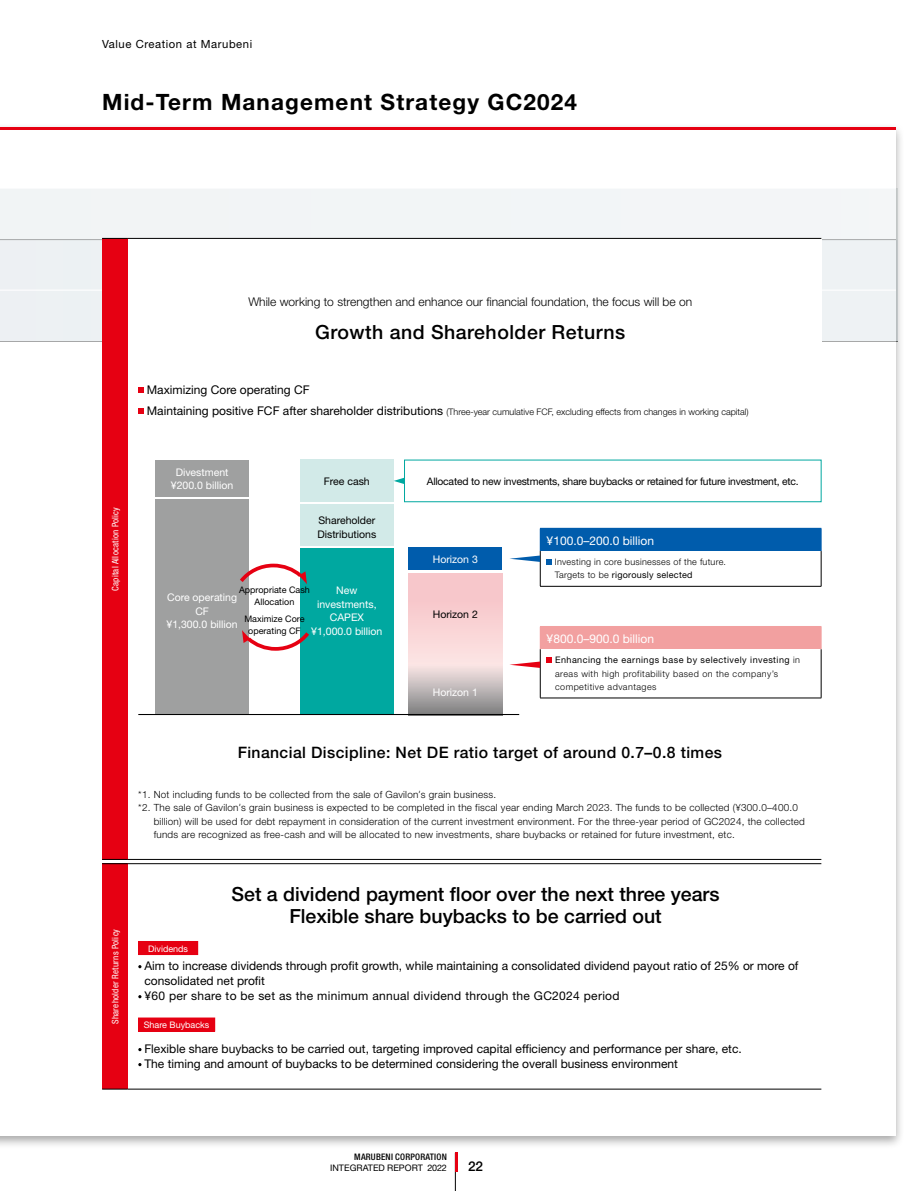
<style>
.page{position:relative;width:915px;height:1191px;background:#fff}
.page>*{position:absolute;margin:0;border:0;box-sizing:border-box;transform-origin:0 0}
.t1{font:700 22.5px "Helvetica Neue LT Std";letter-spacing:.05em;color:#000}
.t2{font:500 19.5px/22.5px "Helvetica Neue LT Std";color:#000;text-align:center}
.t3{font:500 19.5px "Helvetica Neue LT Std";letter-spacing:.025em;color:#000}
.t4{font:500 15.75px "Helvetica Neue LT Std";letter-spacing:.025em;color:#000}
.t5{font:500 13.5px "Helvetica Neue LT Std";color:#000}
.t6{font:12px/15px "Helvetica Neue LT Std";color:#000}
.t7{font:300 12px "Helvetica Neue LT Std";color:#000}
.t8{font:12px "Helvetica Neue LT Std";color:#fff}
.t9{font:11.25px "Helvetica Neue LT Std";letter-spacing:.05em;color:#000}
.t10{font:10.5px/13.5px "Helvetica Neue LT Std";color:#fff;text-align:center}
.t11{font:10.5px/13.5px "Helvetica Neue LT Std";color:#000}
.t12{font:10.35px "Helvetica Neue LT Std";letter-spacing:-.02em;color:#000}
.t13{font:300 9.9px "Helvetica Neue LT Std";letter-spacing:.025em;color:#000}
.t14{font:300 9px "Helvetica Neue LT Std";color:#000}
.t15{font:300 9px/13.5px "Helvetica Neue LT Std";letter-spacing:.05em;color:#000}
.t16{font:9px/12px "Helvetica Neue LT Std";color:#000;text-align:center}
.t17{font:300 9px/13.5px "Helvetica Neue LT Std";letter-spacing:.03em;color:#000}
.t18{font:condensed 9px "Helvetica Neue LT Std";letter-spacing:.025em;color:#fff}
.t19{font:9px "Helvetica Neue LT Std";color:#fff}
.t20{font:500 condensed 9px "Helvetica Neue LT Std";letter-spacing:.025em;color:#000}
.s1{font-weight:400;font-size:12px}
.s2{font-weight:400}
.s3{font-family:"PUD Shin Go Pr 6 N";font-size:9px}
</style>
<div class="page">
<div style="left:0;top:123px;width:904px;height:1026px;background:#000;opacity:.35"></div>
<div style="left:0;top:128px;width:895px;height:1007px;background:#fff"></div>
<div style="left:0;top:189px;width:895px;height:50px;background:#f2f5f6"></div>
<div style="left:0;top:240px;width:895px;height:101px;background:#edf1f3"></div>
<hr style="left:0;top:289px;width:895px;height:2px;background:#fff">
<hr style="left:0;top:341px;width:895px;height:1px;background:#000">
<hr style="left:0;top:239px;width:895px;height:1px;background:#000">
<hr style="left:0;top:128px;width:895px;height:2px;background:#e60012">
<div style="left:102px;top:238px;width:26px;height:621px;background:#e60012"></div>
<div style="left:128px;top:238px;width:693px;height:621px;background:#fff"></div>
<svg style="left:47px;top:189px;width:101px;height:101px"></svg>
<hr style="left:128px;top:238px;width:693px;height:1px;background:#000">
<hr style="left:128px;top:859px;width:693px;height:1px;background:#000">
<div style="left:102px;top:863px;width:26px;height:226px;background:#e60012"></div>
<svg style="left:102px;top:859px;width:26px;height:5px"></svg>
<hr style="left:128px;top:863px;width:693px;height:1px;background:#000">
<svg style="left:102px;top:1088px;width:26px;height:1px"></svg>
<hr style="left:128px;top:1088px;width:693px;height:1px;background:#000">
<div style="left:138px;top:941px;width:60px;height:13px;background:#e60012"></div>
<div style="left:138px;top:1018px;width:77px;height:13px;background:#e60012"></div>
<div style="left:138px;top:1017px;width:77px;height:14px;border:1px solid #e60012"></div>
<svg style="left:138px;top:387px;width:5px;height:5px"></svg>
<svg style="left:138px;top:409px;width:5px;height:5px"></svg>
<svg style="left:408px;top:573px;width:94px;height:141px;background:#e3c7c8"></svg>
<div style="left:408px;top:547px;width:94px;height:23px;background:#005cac"></div>
<div style="left:155px;top:499px;width:94px;height:216px;background:#9fa0a0"></div>
<div style="left:155px;top:460px;width:94px;height:37px;background:#9fa0a0"></div>
<div style="left:300px;top:548px;width:93px;height:167px;background:#00a8a0"></div>
<div style="left:300px;top:460px;width:93px;height:42px;background:#d2eae8"></div>
<div style="left:300px;top:504px;width:93px;height:42px;background:#d2eae8"></div>
<svg style="left:240px;top:563px;width:67px;height:21px"></svg>
<svg style="left:242px;top:630px;width:67px;height:21px"></svg>
<hr style="left:138px;top:714px;width:381px;height:1px;background:#000">
<svg style="left:393px;top:478px;width:11px;height:6px"></svg>
<div style="left:540px;top:528px;width:280px;height:23px;background:#005cac"></div>
<hr style="left:540px;top:551px;width:1px;height:35px;background:#000">
<hr style="left:820px;top:551px;width:1px;height:35px;background:#000">
<hr style="left:540px;top:586px;width:281px;height:1px;background:#000">
<svg style="left:820px;top:528px;width:1px;height:23px"></svg>
<svg style="left:510px;top:528px;width:41px;height:37px"></svg>
<div style="left:540px;top:626px;width:280px;height:23px;background:#f2a0a0"></div>
<hr style="left:540px;top:649px;width:1px;height:49px;background:#000">
<hr style="left:820px;top:649px;width:1px;height:49px;background:#000">
<hr style="left:540px;top:697px;width:281px;height:1px;background:#000">
<svg style="left:820px;top:626px;width:1px;height:23px"></svg>
<svg style="left:546px;top:658px;width:5px;height:5px"></svg>
<svg style="left:510px;top:661px;width:30px;height:7px"></svg>
<hr style="left:455px;top:1152px;width:1px;height:39px;background:#000">
<hr style="left:455px;top:1152px;width:2px;height:20px;background:#e60012">
<p class="t9" style="left:102px;top:37px;width:151px">Value Creation at Marubeni</p>
<h1 class="t1" style="left:102px;top:88px;width:476px">Mid-Term Management Strategy GC2024</h1>
<p class="t7" style="left:248px;top:295px;width:445px">While working to strengthen and enhance our financial foundation, the focus will be on</p>
<h2 class="t3" style="left:315px;top:321px;width:311px">Growth and Shareholder Returns</h2>
<p class="t6" style="left:147px;top:382px;width:164px">Maximizing Core operating CF</p>
<p class="t14" style="left:147px;top:406px;width:603px"><span class="s1">Maintaining positive FCF after shareholder distributions</span> (Three-year cumulative FCF, excluding effects from changes in working capital)</p>
<p class="t18" style="left:110px;top:591px;width:85px;rotate:-90deg">Capital Allocation Policy</p>
<p class="t10" style="left:171px;top:465px;width:64px">Divestment ¥200.0 billion</p>
<p class="t11" style="left:324px;top:474px;width:47px">Free cash</p>
<p class="t11" style="left:317px;top:513px;width:60px">Shareholder<br>Distributions</p>
<p class="t16" style="left:239px;top:583px;width:72px">Appropriate Cash<br>Allocation</p>
<p class="t16" style="left:244px;top:612px;width:61px">Maximize Core operating CF</p>
<p class="t10" style="left:166px;top:590px;width:73px">Core operating<br>CF<br>¥1,300.0 billion</p>
<p class="t10" style="left:311px;top:584px;width:73px">New investments,<br>CAPEX ¥1,000.0 billion</p>
<p class="t12" style="left:426px;top:475px;width:373px">Allocated to new investments, share buybacks or retained for future investment, etc.</p>
<p class="t10" style="left:432px;top:552px;width:47px">Horizon 3</p>
<p class="t11" style="left:432px;top:607px;width:47px">Horizon 2</p>
<p class="t10" style="left:432px;top:685px;width:47px">Horizon 1</p>
<p class="t8" style="left:546px;top:533px;width:109px">¥100.0–200.0 billion</p>
<p class="t17" style="left:554px;top:555px;width:173px">Investing in core businesses of the future.<br>Targets to be <span class="s2">rigorously selected</span></p>
<p class="t8" style="left:546px;top:631px;width:109px">¥800.0–900.0 billion</p>
<p class="t15" style="left:555px;top:653px;width:246px"><span class="s2">Enhancing the earnings base by selectively investing</span> in areas with high profitability based on the company’s competitive advantages</p>
<h3 class="t4" style="left:237px;top:743px;width:485px">Financial Discipline: Net DE ratio target of around 0.7–0.8 times</h3>
<p class="t13" style="left:138px;top:788px;width:359px">*1. Not including funds to be collected from the sale of Gavilon<span class="s3">ʼ</span>s grain business.</p>
<p class="t13" style="left:138px;top:801px;width:661px">*2. The sale of Gavilon<span class="s3">ʼ</span>s grain business is expected to be completed in the fiscal year ending March 2023. The funds to be collected (¥300.0–400.0</p>
<p class="t13" style="left:154px;top:815px;width:652px">billion) will be used for debt repayment in consideration of the current investment environment. For the three-year period of GC2024, the collected</p>
<p class="t13" style="left:154px;top:828px;width:582px">funds are recognized as free-cash and will be allocated to new investments, share buybacks or retained for future investment, etc.</p>
<p class="t18" style="left:110px;top:1023px;width:96px;rotate:-90deg">Shareholder Returns Policy</p>
<h2 class="t2" style="left:231px;top:882px;width:489px">Set a dividend payment floor over the next three years<br>Flexible share buybacks to be carried out</h2>
<p class="t19" style="left:148px;top:943px;width:41px">Dividends</p>
<p class="t6" style="left:144px;top:957px;width:655px">Aim to increase dividends through profit growth, while maintaining a consolidated dividend payout ratio of 25% or more of consolidated net profit<br>¥60 per share to be set as the minimum annual dividend through the GC2024 period</p>
<p class="t19" style="left:144px;top:1019px;width:67px">Share Buybacks</p>
<p class="t6" style="left:144px;top:1040px;width:598px">Flexible share buybacks to be carried out, targeting improved capital efficiency and performance per share, etc.<br>The timing and amount of buybacks to be determined considering the overall business environment</p>
<p class="t20" style="left:354px;top:1151px;width:94px">MARUBENI CORPORATION</p>
<p class="t16" style="left:330px;top:1161px;width:118px">INTEGRATED REPORT 2022</p>
<h3 class="t5" style="left:468px;top:1157px;width:17px">22</h3>
</div>
